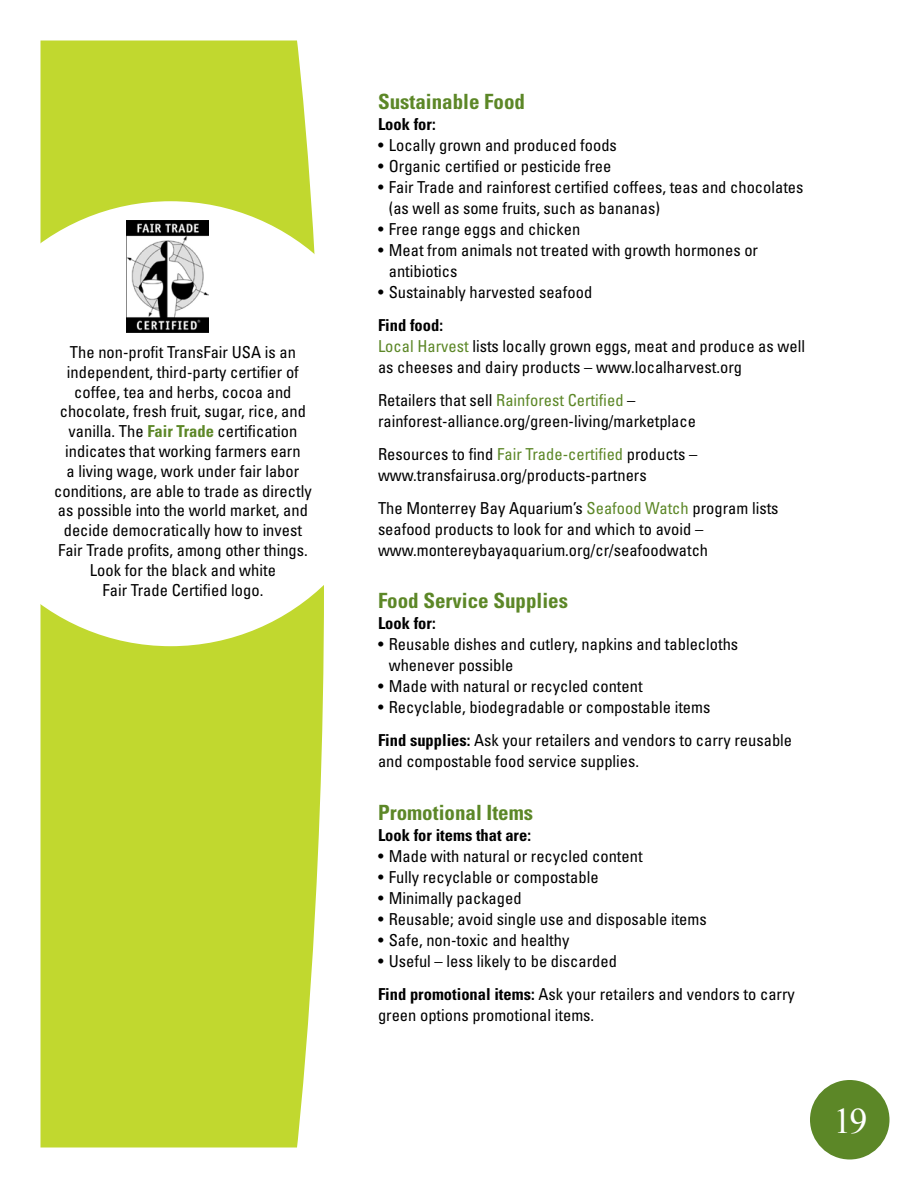
<style>
.page{position:relative;width:918px;height:1188px;background:#fff}
.page>*{position:absolute;margin:0;border:0;box-sizing:border-box;transform-origin:0 0}
.t1{font:36px "Times New Roman";color:#fff}
.t2{font:700 condensed 21px "Univers LT Std";color:#5c8727}
.t3{font:condensed 16.5px/19.8px "Univers LT Std";color:#000}
.t4{font:700 condensed 16.5px "Univers LT Std";color:#000}
.s1{font-weight:700;color:#5c8727}
.s2{font-weight:700}
.s3{color:#5c8727}
</style>
<div class="page">
<div style="left:40px;top:40px;width:284px;height:1108px;background:#c1d82f"></div>
<svg style="left:40px;top:201px;width:284px;height:445px"></svg>
<div style="left:810px;top:1080px;width:80px;height:80px;background:#5c8727;border-radius:50%"></div>
<img style="left:127px;top:221px;width:81px;height:111px">
<p class="t3" style="left:54px;top:342px;width:259px;text-align:center">The non-profit TransFair USA is an independent, third-party certifier of coffee, tea and herbs, cocoa and chocolate, fresh fruit, sugar, rice, and vanilla. The <span class="s1">Fair Trade</span> certification indicates that working farmers earn<br>a living wage, work under fair labor conditions, are able to trade as directly as possible into the world market, and decide democratically how to invest Fair Trade profits, among other things.<br>Look for the black and white<br>Fair Trade Certified logo.</p>
<p class="t2" style="left:378px;top:88px;width:148px">Sustainable Food</p>
<p class="t4" style="left:378px;top:114px;width:59px">Look for:</p>
<p class="t3" style="left:378px;top:135px;width:240px">• Locally grown and produced foods</p>
<p class="t3" style="left:378px;top:156px;width:235px">• Organic certified or pesticide free</p>
<p class="t3" style="left:389px;top:176px;width:416px;line-height:21px;text-indent:-11px">• Fair Trade and rainforest certified coffees, teas and chocolates (as well as some fruits, such as bananas)</p>
<p class="t3" style="left:378px;top:219px;width:204px">• Free range eggs and chicken</p>
<p class="t3" style="left:389px;top:239px;width:371px;line-height:21px;text-indent:-11px">• Meat from animals not treated with growth hormones or antibiotics</p>
<p class="t3" style="left:378px;top:282px;width:216px">• Sustainably harvested seafood</p>
<p class="t3" style="left:378px;top:314px;width:429px;line-height:21px"><span class="s2">Find food:<br></span><span class="s3">Local Harvest</span> lists locally grown eggs, meat and produce as well as cheeses and dairy products – www.localharvest.org</p>
<p class="t3" style="left:378px;top:389px;width:320px;line-height:21px">Retailers that sell <span class="s3">Rainforest Certified</span> – rainforest-alliance.org/green-living/marketplace</p>
<p class="t3" style="left:378px;top:443px;width:321px;line-height:21px">Resources to find <span class="s3">Fair Trade-certified</span> products – www.transfairusa.org/products-partners</p>
<p class="t3" style="left:378px;top:497px;width:402px;line-height:21px">The Monterrey Bay Aquarium’s <span class="s3">Seafood Watch</span> program lists seafood products to look for and which to avoid – www.montereybayaquarium.org/cr/seafoodwatch</p>
<p class="t2" style="left:378px;top:588px;width:192px">Food Service Supplies</p>
<p class="t4" style="left:378px;top:613px;width:59px">Look for:</p>
<p class="t3" style="left:389px;top:634px;width:351px;line-height:21px;text-indent:-11px">• Reusable dishes and cutlery, napkins and tablecloths whenever possible</p>
<p class="t3" style="left:378px;top:676px;width:266px">• Made with natural or recycled content</p>
<p class="t3" style="left:378px;top:691px;width:416px;line-height:33px">• Recyclable, biodegradable or compostable items<br><span class="s2">Find supplies:</span> Ask your retailers and vendors to carry reusable</p>
<p class="t3" style="left:378px;top:751px;width:263px">and compostable food service supplies.</p>
<p class="t2" style="left:378px;top:799px;width:157px">Promotional Items</p>
<p class="t4" style="left:378px;top:825px;width:155px">Look for items that are:</p>
<p class="t3" style="left:378px;top:846px;width:266px">• Made with natural or recycled content</p>
<p class="t3" style="left:378px;top:867px;width:222px">• Fully recyclable or compostable</p>
<p class="t3" style="left:378px;top:888px;width:145px">• Minimally packaged</p>
<p class="t3" style="left:378px;top:909px;width:330px">• Reusable; avoid single use and disposable items</p>
<p class="t3" style="left:378px;top:930px;width:193px">• Safe, non-toxic and healthy</p>
<p class="t3" style="left:378px;top:944px;width:418px;line-height:33px">• Useful – less likely to be discarded<br><span class="s2">Find promotional items:</span> Ask your retailers and vendors to carry</p>
<p class="t3" style="left:378px;top:1005px;width:218px">green options promotional items.</p>
<h1 class="t1" style="left:834px;top:1097px;width:35px">19</h1>
</div>
